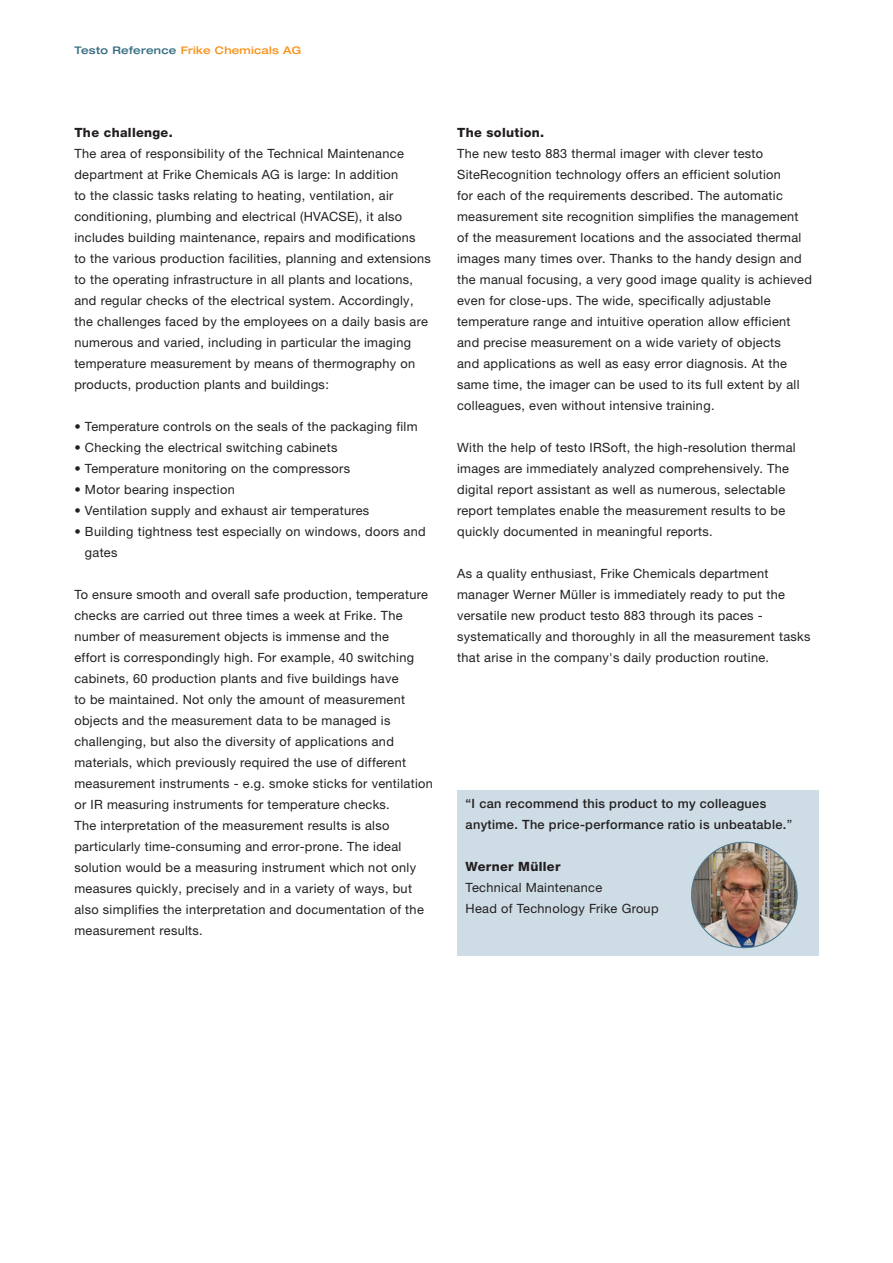
<style>
.page{position:relative;width:893px;height:1263px;background:#fff}
.page>*{position:absolute;margin:0;border:0;box-sizing:border-box;transform-origin:0 0}
.t1{font:12.75px/21px "Helvetica Neue LTW1 G";letter-spacing:.025em;color:#231f20}
.t2{font:500 12.75px/21px "Helvetica Neue LTW1 G";letter-spacing:.025em;color:#231f20}
.t3{font:800 12.75px "Helvetica Neue LTW1 G";letter-spacing:.025em;color:#231f20}
.t4{font:500 expanded 10.5px "Helvetica Neue LTW1 G";letter-spacing:.025em;color:#f7931d}
.s1{color:#356c81}
.s2{font-weight:400}
</style>
<div class="page">
<div style="left:457px;top:790px;width:362px;height:166px;background:#cedce5"></div>
<img style="left:692px;top:842px;width:105px;height:106px;border-radius:53px">
<p class="t4" style="left:74px;top:43px;width:228px"><span class="s1">Testo Reference</span> Frike Chemicals AG</p>
<p class="t3" style="left:74px;top:125px;width:100px">The challenge.</p>
<p class="t1" style="left:74px;top:143px;width:358px">The area of responsibility of the Technical Maintenance department at Frike Chemicals AG is large: In addition<br>to the classic tasks relating to heating, ventilation, air conditioning, plumbing and electrical (HVACSE), it also includes building maintenance, repairs and modifications<br>to the various production facilities, planning and extensions to the operating infrastructure in all plants and locations, and regular checks of the electrical system. Accordingly, the challenges faced by the employees on a daily basis are numerous and varied, including in particular the imaging temperature measurement by means of thermography on products, production plants and buildings:</p>
<p class="t1" style="left:74px;top:416px;width:345px">• Temperature controls on the seals of the packaging film</p>
<p class="t1" style="left:74px;top:437px;width:265px">• Checking the electrical switching cabinets</p>
<p class="t1" style="left:74px;top:458px;width:277px">• Temperature monitoring on the compressors</p>
<p class="t1" style="left:74px;top:479px;width:162px">• Motor bearing inspection</p>
<p class="t1" style="left:74px;top:500px;width:296px">• Ventilation supply and exhaust air temperatures</p>
<p class="t1" style="left:85px;top:521px;width:342px;text-indent:-11px">• Building tightness test especially on windows, doors and gates</p>
<p class="t1" style="left:74px;top:584px;width:360px">To ensure smooth and overall safe production, temperature checks are carried out three times a week at Frike. The number of measurement objects is immense and the<br>effort is correspondingly high. For example, 40 switching cabinets, 60 production plants and five buildings have<br>to be maintained. Not only the amount of measurement objects and the measurement data to be managed is challenging, but also the diversity of applications and materials, which previously required the use of different measurement instruments - e.g. smoke sticks for ventilation or IR measuring instruments for temperature checks.<br>The interpretation of the measurement results is also particularly time-consuming and error-prone. The ideal solution would be a measuring instrument which not only measures quickly, precisely and in a variety of ways, but also simplifies the interpretation and documentation of the measurement results.</p>
<p class="t3" style="left:457px;top:125px;width:89px">The solution.</p>
<p class="t1" style="left:457px;top:143px;width:356px">The new testo 883 thermal imager with clever testo SiteRecognition technology offers an efficient solution<br>for each of the requirements described. The automatic measurement site recognition simplifies the management of the measurement locations and the associated thermal images many times over. Thanks to the handy design and the manual focusing, a very good image quality is achieved even for close-ups. The wide, specifically adjustable temperature range and intuitive operation allow efficient and precise measurement on a wide variety of objects<br>and applications as well as easy error diagnosis. At the same time, the imager can be used to its full extent by all colleagues, even without intensive training.</p>
<p class="t1" style="left:457px;top:437px;width:340px">With the help of testo IRSoft, the high-resolution thermal images are immediately analyzed comprehensively. The digital report assistant as well as numerous, selectable report templates enable the measurement results to be quickly documented in meaningful reports.</p>
<p class="t1" style="left:457px;top:562px;width:355px">As a quality enthusiast, Frike Chemicals department manager Werner Müller is immediately ready to put the versatile new product testo 883 through its paces - systematically and thoroughly in all the measurement tasks that arise in the company's daily production routine.</p>
<p class="t2" style="left:466px;top:793px;width:328px">“I can recommend this product to my colleagues anytime. The price-performance ratio is unbeatable.<span class="s2">”</span></p>
<p class="t3" style="left:466px;top:859px;width:96px">Werner Müller</p>
<p class="t1" style="left:466px;top:877px;width:194px">Technical Maintenance<br>Head of Technology Frike Group</p>
</div>
